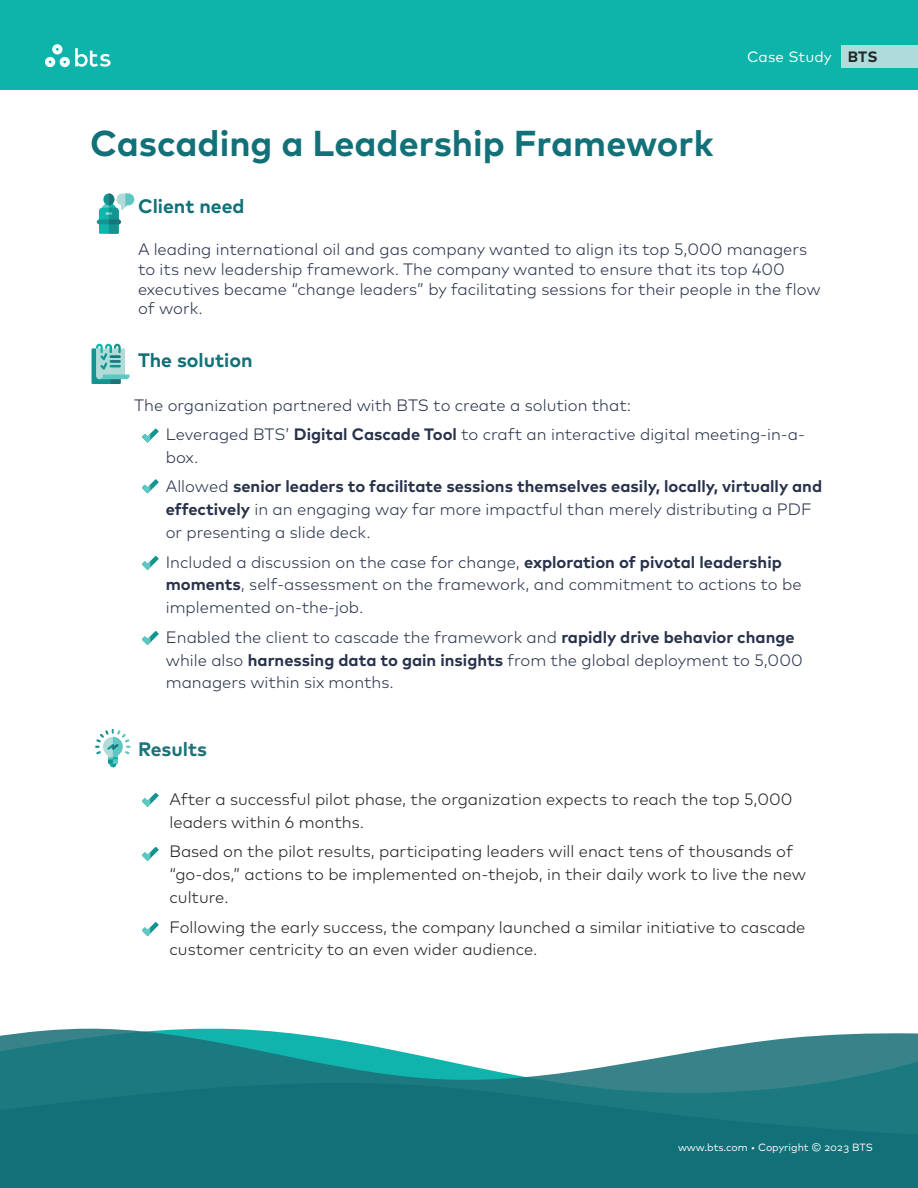
<style>
.page{position:relative;width:918px;height:1188px;background:#fff}
.page>*{position:absolute;margin:0;border:0;box-sizing:border-box;transform-origin:0 0}
.t1{font:700 36px "Mark OT";color:#127178}
.t2{font:700 19.5px "Mark OT";color:#127178}
.t3{font:700 19.5px "Mark OT";color:#1c7378}
.Bullets_1{font:300 16.5px/22.8px "Mark OT";color:#28324b}
.t4{font:300 16.5px/22.8px "Mark OT";color:#231f20}
.t5{font:15px "Mark OT";letter-spacing:.01em;color:#fff}
.t6{font:10.5px "Mark OT";color:#fff}
.s1{font-weight:700;color:#212628}
.s2{font-weight:700}
</style>
<div class="page">
<svg style="left:0;top:1030px;width:918px;height:158px;fill:#127178"></svg>
<hr style="left:97px;top:220px;width:24px;height:4px;background:#149491;border-radius:2px">
<svg style="left:99px;top:193px;width:35px;height:41px"></svg>
<svg style="left:92px;top:344px;width:38px;height:40px"></svg>
<svg style="left:95px;top:729px;width:36px;height:38px"></svg>
<svg style="left:142px;top:428px;width:17px;height:14px"></svg>
<svg style="left:142px;top:479px;width:17px;height:14px"></svg>
<svg style="left:142px;top:556px;width:17px;height:14px"></svg>
<svg style="left:142px;top:631px;width:17px;height:14px"></svg>
<svg style="left:142px;top:793px;width:17px;height:14px"></svg>
<svg style="left:142px;top:847px;width:17px;height:14px"></svg>
<svg style="left:142px;top:922px;width:17px;height:14px"></svg>
<div style="left:0;top:0;width:918px;height:90px;background:#0db4aa"></div>
<div style="left:842px;top:45px;width:76px;height:23px;background:#afdcda"></div>
<svg style="left:45px;top:44px;width:66px;height:23px"></svg>
<p class="t5" style="left:747px;top:47px;width:132px">Case Study <span class="s1">BTS</span></p>
<h1 class="t1" style="left:90px;top:120px;width:625px">Cascading a Leadership Framework</h1>
<h3 class="t2" style="left:138px;top:193px;width:108px">Client need</h3>
<p class="Bullets_1" style="left:138px;top:239px;width:684px;line-height:19.8px">A leading international oil and gas company wanted to align its top 5,000 managers to its new leadership framework. The company wanted to ensure that its top 400 executives became “change leaders” by facilitating sessions for their people in the flow of work.</p>
<h3 class="t2" style="left:138px;top:348px;width:116px">The solution</h3>
<p class="Bullets_1" style="left:134px;top:393px;width:498px">The organization partnered with BTS to create a solution that:</p>
<p class="Bullets_1" style="left:166px;top:423px;width:641px">Leveraged BTS’ <span class="s2">Digital Cascade Tool</span> to craft an interactive digital meeting-in-a&shy;box.</p>
<p class="Bullets_1" style="left:166px;top:475px;width:658px">Allowed <span class="s2">senior leaders to facilitate sessions themselves easily, locally, virtually and effectively</span> in an engaging way far more impactful than merely distributing a PDF or presenting a slide deck.</p>
<p class="Bullets_1" style="left:166px;top:550px;width:637px">Included a discussion on the case for change, <span class="s2">exploration of pivotal leadership moments</span>, self-assessment on the framework, and commitment to actions to be implemented on-the-job.</p>
<p class="Bullets_1" style="left:166px;top:625px;width:638px">Enabled the client to cascade the framework and <span class="s2">rapidly drive behavior change </span>while also <span class="s2">harnessing data to gain insights</span> from the global deployment to 5,000 managers within six months.</p>
<h3 class="t3" style="left:138px;top:736px;width:71px">Results</h3>
<h3 class="t4" style="left:170px;top:788px;width:624px">After a successful pilot phase, the organization expects to reach the top 5,000 leaders within 6 months.</h3>
<h3 class="t4" style="left:170px;top:840px;width:638px">Based on the pilot results, participating leaders will enact tens of thousands of “go-dos,” actions to be implemented on-thejob, in their daily work to live the new culture.</h3>
<h3 class="t4" style="left:170px;top:915px;width:638px">Following the early success, the company launched a similar initiative to cascade customer centricity to an even wider audience.</h3>
<p class="t6" style="left:678px;top:1141px;width:196px">www.bts.com • Copyright © 2023 BTS</p>
</div>
